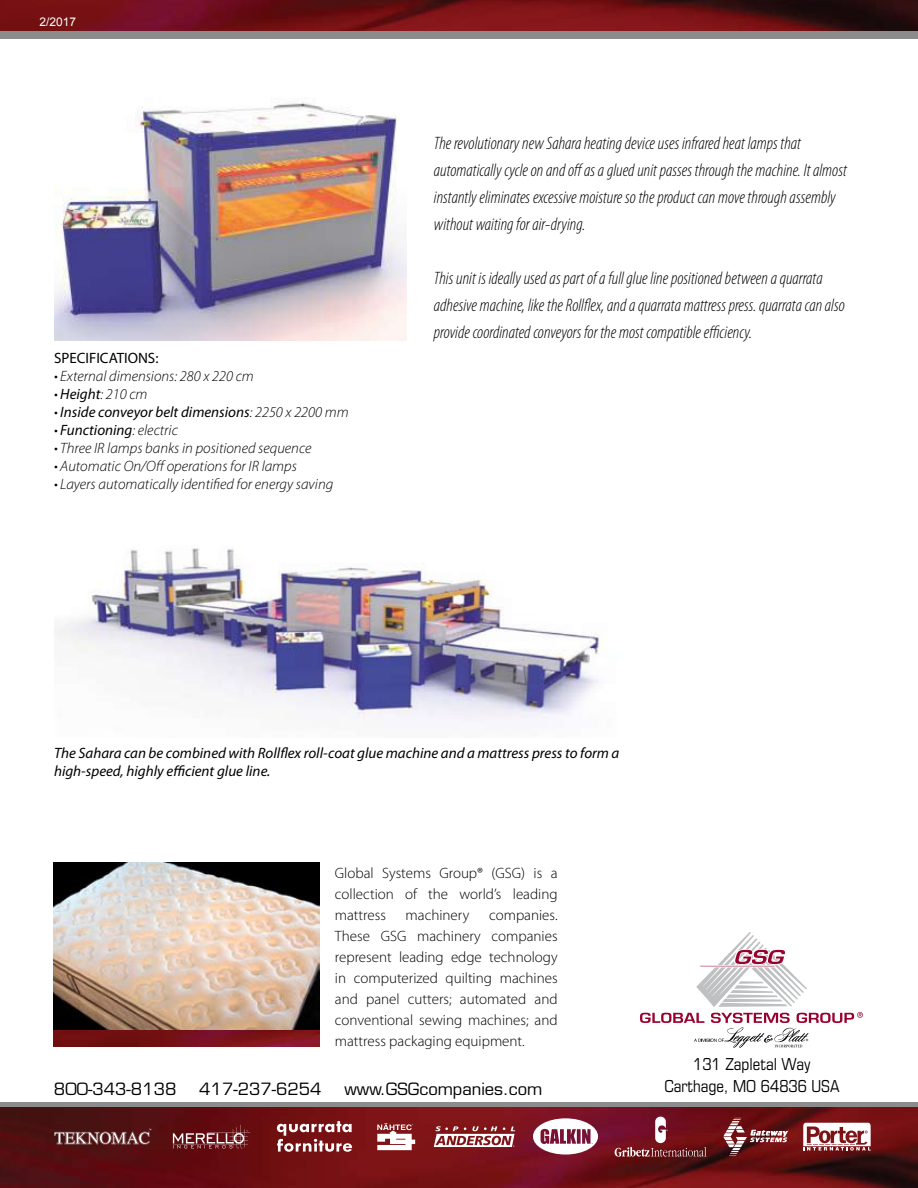
<style>
.page{position:relative;width:918px;height:1188px;background:#fff}
.page>*{position:absolute;margin:0;border:0;box-sizing:border-box;transform-origin:0 0}
.t1{font:italic 300 condensed 18px/27px "Myriad Pro";color:#000}
.t2{font:16.5px "Eurostile";color:#000}
.t3{font:condensed 16.5px/22.5px "Eurostile";color:#000;text-align:center}
.t4{font:300 15px/21px "Myriad Pro";color:#000;text-align:justify}
.t5{font:italic 15px/18px "Myriad Pro";color:#000}
.t6{font:italic 300 15px "Myriad Pro";color:#000}
.t7{font:15px "Myriad Pro";color:#000}
.t8{font:12px "Arial";color:#fff}
.s1{font-weight:400}
.s2{font-weight:300}
</style>
<div class="page">
<img style="left:54px;top:863px;width:265px;height:167px">
<svg style="left:0;top:0;width:918px;height:39px;background:#6d292d"></svg>
<svg style="left:640px;top:932px;width:223px;height:116px"></svg>
<div style="left:0;top:1102px;width:918px;height:86px;background:#8c8c8c"></div>
<img style="left:0;top:1107px;width:918px;height:81px">
<svg style="left:615px;top:1117px;width:91px;height:40px;background:#812c38"></svg>
<svg style="left:803px;top:1123px;width:68px;height:28px;background:#c99e9f"></svg>
<svg style="left:723px;top:1118px;width:65px;height:38px;background:#834042"></svg>
<svg style="left:533px;top:1118px;width:65px;height:37px;background:#c1929f"></svg>
<svg style="left:173px;top:1125px;width:77px;height:24px;background:#803a3e"></svg>
<svg style="left:54px;top:1129px;width:97px;height:16px;background:#7b5050"></svg>
<svg style="left:434px;top:1126px;width:81px;height:21px;background:#b57779"></svg>
<svg style="left:377px;top:1123px;width:38px;height:27px"></svg>
<img style="left:54px;top:1030px;width:265px;height:16px">
<svg style="left:277px;top:1121px;width:75px;height:31px;background:#a05c5d"></svg>
<img style="left:54px;top:548px;width:551px;height:173px">
<img style="left:54px;top:102px;width:352px;height:238px">
<p class="t8" style="left:39px;top:14px;width:38px">2/2017</p>
<p class="t7" style="left:54px;top:350px;width:106px">SPECIFICATIONS:</p>
<p class="t6" style="left:54px;top:369px;width:201px">• External dimensions: 280 x 220 cm</p>
<p class="t6" style="left:54px;top:387px;width:95px">• <span class="s1">Height</span>: 210 cm</p>
<p class="t5" style="left:54px;top:404px;width:296px"><span class="s2">•</span> Inside conveyor belt dimensions<span class="s2">: 2250 x 2200 mm</span></p>
<p class="t5" style="left:54px;top:422px;width:125px"><span class="s2">•</span> Functioning<span class="s2">: electric</span></p>
<p class="t6" style="left:54px;top:441px;width:259px">• Three IR lamps banks in positioned sequence</p>
<p class="t6" style="left:54px;top:459px;width:244px">• Automatic On/Off operations for IR lamps</p>
<p class="t6" style="left:54px;top:477px;width:281px">• Layers automatically identified for energy saving</p>
<p class="t1" style="left:434px;top:130px;width:415px">The revolutionary new Sahara heating device uses infrared heat lamps that automatically cycle on and off as a glued unit passes through the machine. It almost instantly eliminates excessive moisture so the product can move through assembly without waiting for air-drying.</p>
<p class="t1" style="left:434px;top:265px;width:412px">This unit is ideally used as part of a full glue line positioned between a quarrata adhesive machine, like the Rollflex, and a quarrata mattress press. quarrata can also provide coordinated conveyors for the most compatible efficiency.</p>
<p class="t5" style="left:54px;top:744px;width:567px">The Sahara can be combined with Rollflex roll-coat glue machine and a mattress press to form a high-speed, highly efficient glue line.</p>
<p class="t4" style="left:335px;top:863px;width:224px">Global Systems Group® (GSG) is a collection of the world’s leading mattress</p>
<p class="t4" style="left:406px;top:905px;width:65px">machinery</p>
<p class="t4" style="left:335px;top:905px;width:224px;text-indent:154px">companies.<br>These GSG machinery companies represent leading edge technology in computerized quilting machines and panel cutters; automated and conventional sewing machines; and mattress packaging equipment.</p>
<p class="t2" style="left:54px;top:1079px;width:124px">800-343-8138</p>
<p class="t2" style="left:199px;top:1079px;width:124px">417-237-6254</p>
<p class="t2" style="left:344px;top:1079px;width:199px">www.GSGcompanies.com</p>
<p class="t3" style="left:664px;top:1052px;width:177px">131 Zapletal Way<br>Carthage, MO 64836 USA</p>
</div>
